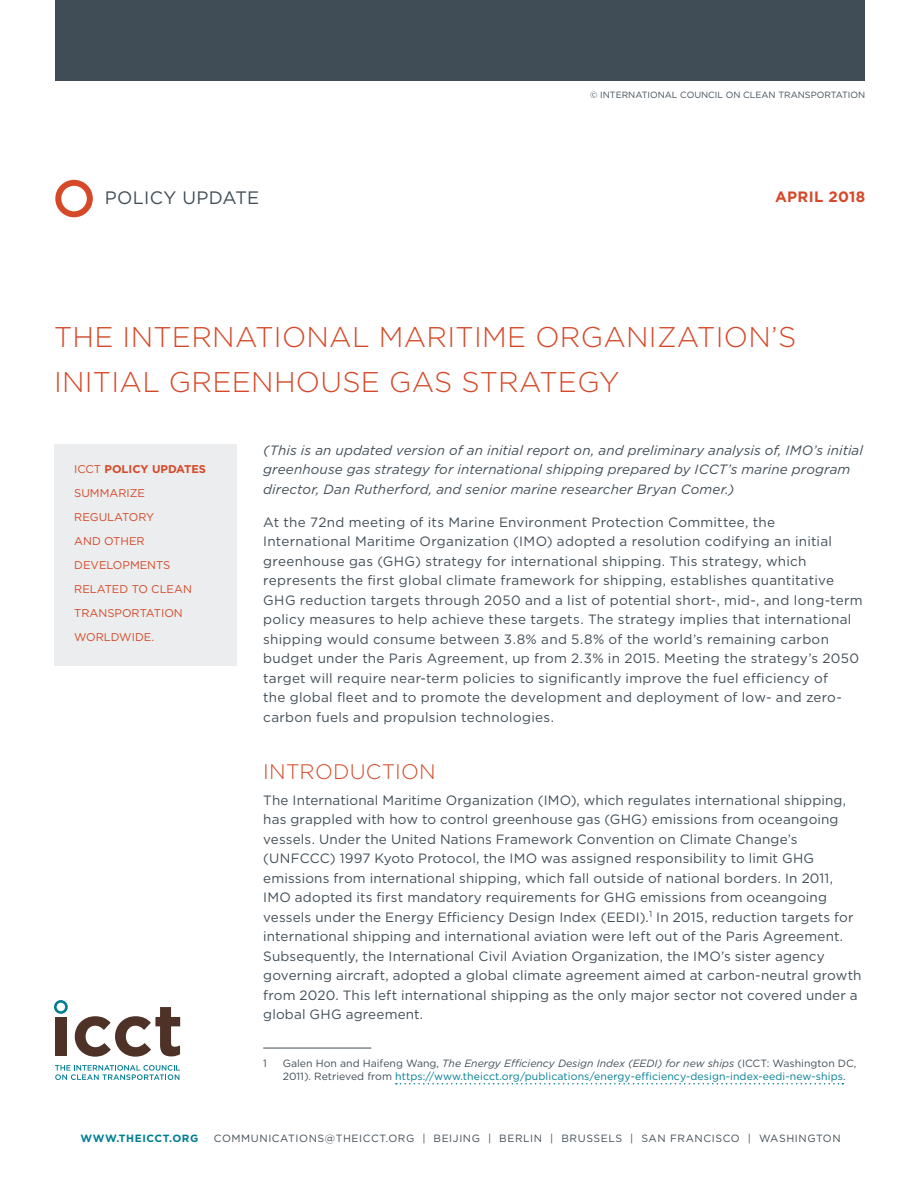
<style>
.page{position:relative;width:918px;height:1188px;background:#fff}
.page>*{position:absolute;margin:0;border:0;box-sizing:border-box;transform-origin:0 0}
.t1{font:300 28.5px/45px "Gotham";letter-spacing:.01em;color:#d54929}
.t2{font:300 21px "Gotham";letter-spacing:.01em;color:#d54929}
.t3{font:18px "Gotham";letter-spacing:.02em;color:#414d56}
.t4{font:700 15px "Gotham";letter-spacing:.02em;color:#d54929}
.t5{font:13.5px/19.5px "Gotham";letter-spacing:.015em;color:#414d56}
.t6{font:italic 13.5px/19.5px "Gotham";letter-spacing:.005em;color:#414d56}
.t7{font:11.25px/24px "Gotham";color:#d54929}
.t8{font:10.5px/12.6px "Gotham";letter-spacing:.01em;color:#007d93}
.t9{font:10.5px "Gotham";letter-spacing:.055em;color:#414d56}
.t10{font:700 10.5px "Gotham";letter-spacing:.055em;color:#007d93}
.t11{font:9px "Gotham";color:#414d56}
.s1{font-weight:700}
.s2{color:#414d56}
.s3{font-style:italic;color:#414d56}
</style>
<div class="page">
<svg style="left:55px;top:1065px;width:125px;height:15px"></svg>
<div style="left:55px;top:1017px;width:11px;height:39px;background:#4e3228"></div>
<svg style="left:75px;top:1007px;width:105px;height:50px"></svg>
<svg style="left:54px;top:1000px;width:14px;height:14px"></svg>
<div style="left:55px;top:180px;width:38px;height:37px;border:6px solid #d54929;border-radius:50%"></div>
<div style="left:55px;top:0;width:810px;height:81px;background:#414d56"></div>
<hr style="left:263px;top:1048px;width:108px;height:1px;background:#414d56">
<svg style="left:396px;top:1083px;width:447px;height:1px"></svg>
<div style="left:54px;top:444px;width:182px;height:222px;background:#ecedee"></div>
<p class="t11" style="left:590px;top:89px;width:277px">© INTERNATIONAL COUNCIL ON CLEAN TRANSPORTATION</p>
<h3 class="t3" style="left:105px;top:186px;width:156px">POLICY UPDATE</h3>
<p class="t4" style="left:775px;top:187px;width:92px">APRIL 2018</p>
<h1 class="t1" style="left:54px;top:313px;width:744px">THE INTERNATIONAL MARITIME ORGANIZATION’S<br>INITIAL GREENHOUSE GAS STRATEGY</h1>
<p class="t7" style="left:74px;top:457px;width:133px">ICCT <span class="s1">POLICY UPDATES<br></span>SUMMARIZE<br>REGULATORY<br>AND OTHER<br>DEVELOPMENTS<br>RELATED TO CLEAN<br>TRANSPORTATION<br>WORLDWIDE.</p>
<p class="t6" style="left:263px;top:440px;width:601px">(This is an updated version of an initial report on, and preliminary analysis of, IMO’s initial greenhouse gas strategy for international shipping prepared by ICCT’s marine program director, Dan Rutherford, and senior marine researcher Bryan Comer.)</p>
<p class="t5" style="left:263px;top:512px;width:601px">At the 72nd meeting of its Marine Environment Protection Committee, the International Maritime Organization (IMO) adopted a resolution codifying an initial greenhouse gas (GHG) strategy for international shipping. This strategy, which represents the first global climate framework for shipping, establishes quantitative GHG reduction targets through 2050 and a list of potential short-, mid-, and long-term policy measures to help achieve these targets. The strategy implies that international shipping would consume between 3.8% and 5.8% of the world’s remaining carbon budget under the Paris Agreement, up from 2.3% in 2015. Meeting the strategy’s 2050 target will require near-term policies to significantly improve the fuel efficiency of<br>the global fleet and to promote the development and deployment of low- and zero&shy;carbon fuels and propulsion technologies.</p>
<h2 class="t2" style="left:263px;top:758px;width:174px">INTRODUCTION</h2>
<p class="t5" style="left:263px;top:790px;width:600px">The International Maritime Organization (IMO), which regulates international shipping, has grappled with how to control greenhouse gas (GHG) emissions from oceangoing vessels. Under the United Nations Framework Convention on Climate Change’s (UNFCCC) 1997 Kyoto Protocol, the IMO was assigned responsibility to limit GHG emissions from international shipping, which fall outside of national borders. In 2011, IMO adopted its first mandatory requirements for GHG emissions from oceangoing vessels under the Energy Efficiency Design Index (EEDI).<sup>1</sup> In 2015, reduction targets for international shipping and international aviation were left out of the Paris Agreement.<br>Subsequently, the International Civil Aviation Organization, the IMO’s sister agency governing aircraft, adopted a global climate agreement aimed at carbon-neutral growth from 2020. This left international shipping as the only major sector not covered under a global GHG agreement.</p>
<p class="t9" style="left:263px;top:1057px;width:5px">1</p>
<p class="t8" style="left:283px;top:1057px;width:575px"><span class="s2">Galen Hon and Haifeng Wang,</span> <span class="s3">The Energy Efficiency Design Index (EEDI) for new ships</span> <span class="s2">(ICCT: Washington DC,<br>2011). Retrieved from</span> https://www.theicct.org/publications/energy-efficiency-design-index-eedi-new-ships<span class="s2">.</span></p>
<p class="t10" style="left:81px;top:1132px;width:119px">WWW.THEICCT.ORG</p>
<p class="t9" style="left:214px;top:1132px;width:628px">COMMUNICATIONS@THEICCT.ORG | BEIJING | BERLIN | BRUSSELS | SAN FRANCISCO | WASHINGTON</p>
</div>
